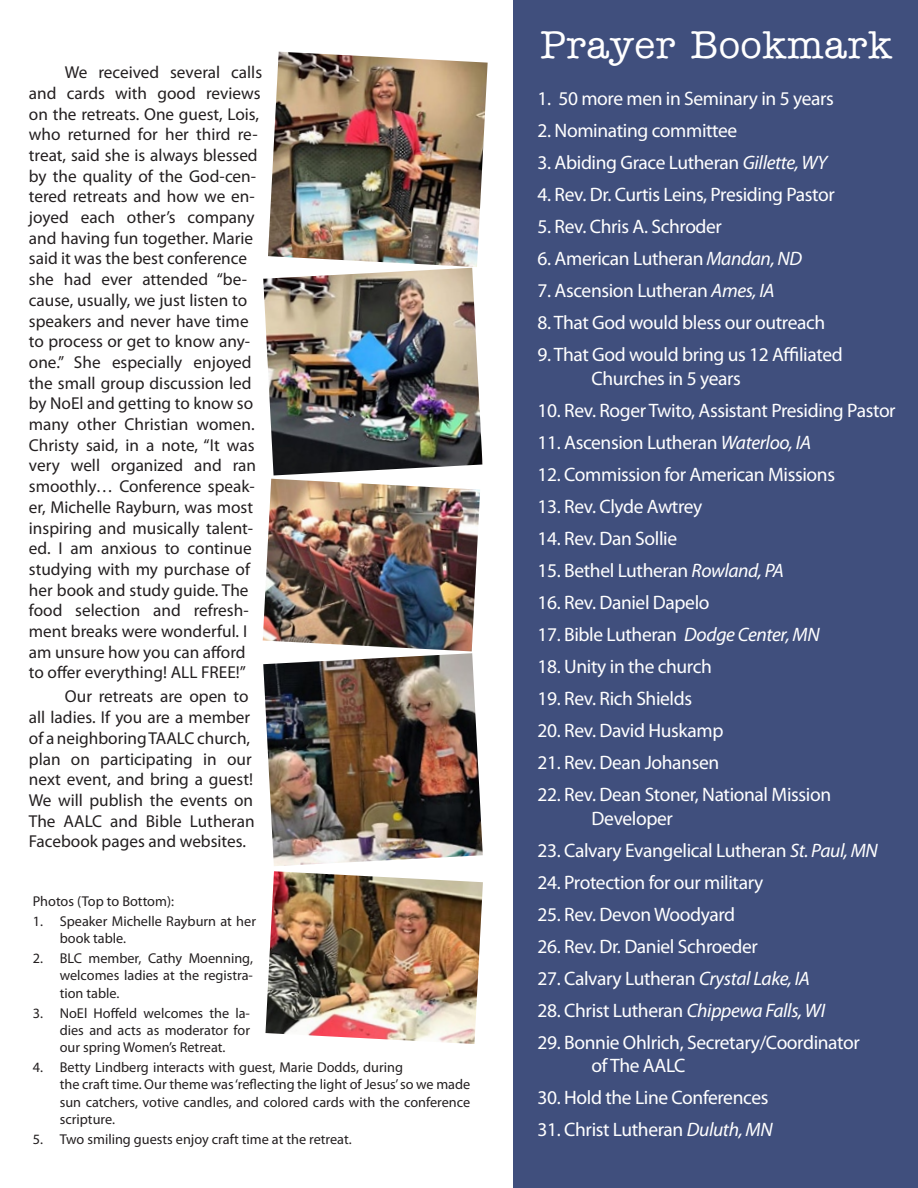
<style>
.page{position:relative;width:918px;height:1188px;background:#fff}
.page>*{position:absolute;margin:0;border:0;box-sizing:border-box;transform-origin:0 0}
.t1{font:39px "Memo Normal";letter-spacing:.01em;color:#fff}
.t2{font:19.5px/23.4px "Myriad Pro";letter-spacing:-.02em;color:#fff}
.t3{font:17.25px/20.7px "Myriad Pro";color:#231f20}
.t4{font:14.25px/17.1px "Myriad Pro";color:#231f20}
.s1{font-style:italic}
</style>
<div class="page">
<div style="left:513px;top:0;width:405px;height:1188px;background:#404f7d"></div>
<img style="left:268px;top:52px;width:220px;height:215px">
<img style="left:266px;top:871px;width:217px;height:173px">
<img style="left:263px;top:653px;width:220px;height:213px">
<img style="left:263px;top:268px;width:220px;height:207px">
<img style="left:263px;top:479px;width:217px;height:172px">
<p class="t3" style="left:29px;top:62px;width:235px;text-indent:36px">We received several calls and cards with good reviews on the retreats. One guest, Lois, who returned for her third re&shy;treat, said she is always blessed by the quality of the God-cen&shy;tered retreats and how we en&shy;joyed each other’s company and having fun together. Marie said it was the best conference she had ever attended “be&shy;cause, usually, we just listen to speakers and never have time to process or get to know any&shy;one.” She especially enjoyed the small group discussion led by NoEl and getting to know so many other Christian women.<br>Christy said, in a note, “It was very well organized and ran smoothly… Conference speak&shy;er, Michelle Rayburn, was most inspiring and musically talent&shy;ed. I am anxious to continue studying with my purchase of her book and study guide. The food selection and refresh&shy;ment breaks were wonderful. I am unsure how you can afford to offer everything! ALL FREE!”</p>
<p class="t3" style="left:29px;top:686px;width:227px;text-indent:36px">Our retreats are open to all ladies. If you are a member of a neighboring TAALC church, plan on participating in our next event, and bring a guest!<br>We will publish the events on<br>The AALC and Bible Lutheran<br>Facebook pages and websites.</p>
<p class="t4" style="left:33px;top:892px;width:143px">Photos (Top to Bottom):</p>
<p class="t4" style="left:60px;top:912px;width:198px;text-indent:-27px">1. Speaker Michelle Rayburn at her book table.</p>
<p class="t4" style="left:60px;top:950px;width:195px;text-align:justify;text-indent:-27px">2. BLC member, Cathy Moenning, welcomes ladies at the registra&shy;tion table.</p>
<p class="t4" style="left:60px;top:1004px;width:192px;text-align:justify;text-indent:-27px">3. NoEl Hoffeld welcomes the la&shy;dies and acts as moderator for our spring Women’s Retreat.</p>
<p class="t4" style="left:60px;top:1059px;width:412px;text-indent:-27px">4. Betty Lindberg interacts with guest, Marie Dodds, during<br>the craft time. Our theme was ‘reflecting the light of Jesus’ so we made sun catchers, votive candles, and colored cards with the conference scripture.</p>
<p class="t4" style="left:33px;top:1130px;width:320px">5. Two smiling guests enjoy craft time at the retreat.</p>
<h1 class="t1" style="left:540px;top:20px;width:353px">Prayer Bookmark</h1>
<p class="t2" style="left:538px;top:87px;width:298px">1. 50 more men in Seminary in 5 years</p>
<p class="t2" style="left:538px;top:119px;width:201px">2. Nominating committee</p>
<p class="t2" style="left:538px;top:151px;width:291px">3. Abiding Grace Lutheran <span class="s1">Gillette, WY</span></p>
<p class="t2" style="left:538px;top:183px;width:299px">4. Rev. Dr. Curtis Leins, Presiding Pastor</p>
<p class="t2" style="left:538px;top:215px;width:186px">5. Rev. Chris A. Schroder</p>
<p class="t2" style="left:538px;top:247px;width:266px">6. American Lutheran <span class="s1">Mandan, ND</span></p>
<p class="t2" style="left:538px;top:279px;width:239px">7. Ascension Lutheran <span class="s1">Ames, IA</span></p>
<p class="t2" style="left:538px;top:311px;width:289px">8. That God would bless our outreach</p>
<p class="t2" style="left:592px;top:343px;width:253px;text-indent:-54px">9. That God would bring us 12 Affiliated<br>Churches in 5 years</p>
<p class="t2" style="left:538px;top:398px;width:360px">10. Rev. Roger Twito, Assistant Presiding Pastor</p>
<p class="t2" style="left:538px;top:430px;width:275px">11. Ascension Lutheran <span class="s1">Waterloo, IA</span></p>
<p class="t2" style="left:538px;top:462px;width:299px">12. Commission for American Missions</p>
<p class="t2" style="left:538px;top:494px;width:166px">13. Rev. Clyde Awtrey</p>
<p class="t2" style="left:538px;top:526px;width:141px">14. Rev. Dan Sollie</p>
<p class="t2" style="left:538px;top:558px;width:248px">15. Bethel Lutheran <span class="s1">Rowland, PA</span></p>
<p class="t2" style="left:538px;top:590px;width:173px">16. Rev. Daniel Dapelo</p>
<p class="t2" style="left:538px;top:623px;width:284px">17. Bible Lutheran <span class="s1">Dodge Center, MN</span></p>
<p class="t2" style="left:538px;top:655px;width:176px">18. Unity in the church</p>
<p class="t2" style="left:538px;top:687px;width:156px">19. Rev. Rich Shields</p>
<p class="t2" style="left:538px;top:719px;width:187px">20. Rev. David Huskamp</p>
<p class="t2" style="left:538px;top:751px;width:183px">21. Rev. Dean Johansen</p>
<p class="t2" style="left:592px;top:783px;width:241px;text-indent:-54px">22. Rev. Dean Stoner, National Mission<br>Developer</p>
<p class="t2" style="left:538px;top:838px;width:342px">23. Calvary Evangelical Lutheran <span class="s1">St. Paul, MN</span></p>
<p class="t2" style="left:538px;top:870px;width:227px">24. Protection for our military</p>
<p class="t2" style="left:538px;top:902px;width:199px">25. Rev. Devon Woodyard</p>
<p class="t2" style="left:538px;top:934px;width:222px">26. Rev. Dr. Daniel Schroeder</p>
<p class="t2" style="left:538px;top:966px;width:274px">27. Calvary Lutheran <span class="s1">Crystal Lake, IA</span></p>
<p class="t2" style="left:538px;top:998px;width:289px">28. Christ Lutheran <span class="s1">Chippewa Falls, WI</span></p>
<p class="t2" style="left:592px;top:1030px;width:270px;text-indent:-54px">29. Bonnie Ohlrich, Secretary/Coordinator of The AALC</p>
<p class="t2" style="left:538px;top:1086px;width:232px">30. Hold the Line Conferences</p>
<p class="t2" style="left:538px;top:1118px;width:237px">31. Christ Lutheran <span class="s1">Duluth, MN</span></p>
</div>
